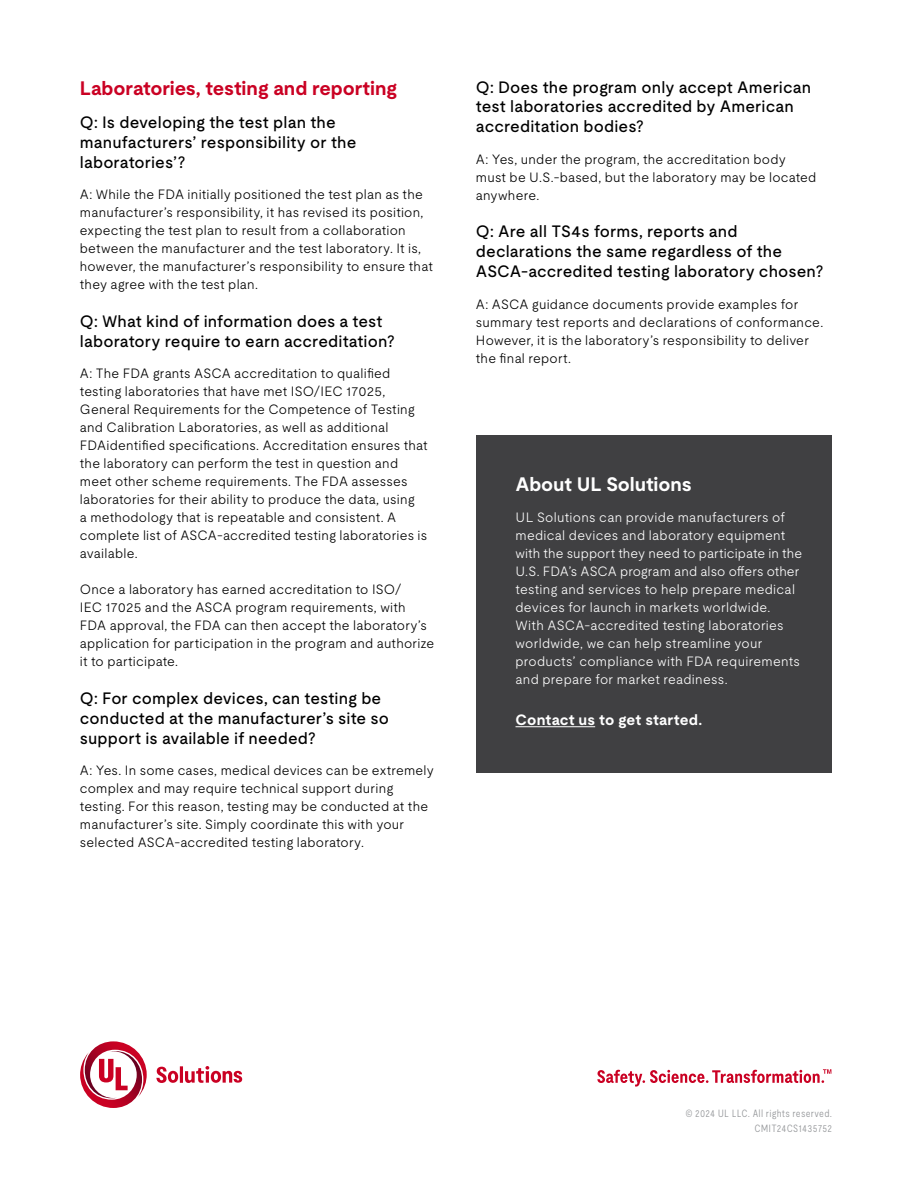
<style>
.page{position:relative;width:918px;height:1188px;background:#fff}
.page>*{position:absolute;margin:0;border:0;box-sizing:border-box;transform-origin:0 0}
.t1{font:700 19.5px "UL Moderat";letter-spacing:-.005em;color:#ca0123}
.t2{font:700 19.5px "UL Moderat";letter-spacing:-.01em;color:#fff}
.t3{font:500 16.5px/19.8px "UL Moderat";letter-spacing:.005em;color:#000}
.t4{font:700 15px "UL Moderat";letter-spacing:.01em;color:#fff}
.t5{font:300 13.5px/18px "UL Moderat";letter-spacing:.015em;color:#000}
.t6{font:300 13.5px/18px "UL Moderat";letter-spacing:.02em;color:#fff}
.t7{font:300 condensed 10.5px/15px "UL Moderat";letter-spacing:.02em;color:#939598;text-align:right}
</style>
<div class="page">
<svg style="left:80px;top:1041px;width:162px;height:67px"></svg>
<svg style="left:597px;top:1069px;width:234px;height:18px"></svg>
<div style="left:476px;top:435px;width:356px;height:337px;background:#404042"></div>
<hr style="left:516px;top:726px;width:79px;height:1px;background:#fff">
<h1 class="t1" style="left:80px;top:73px;width:319px">Laboratories, testing and reporting</h1>
<p class="t3" style="left:80px;top:112px;width:278px">Q: Is developing the test plan the manufacturers’ responsibility or the laboratories’?</p>
<p class="t5" style="left:80px;top:185px;width:354px">A: While the FDA initially positioned the test plan as the manufacturer’s responsibility, it has revised its position, expecting the test plan to result from a collaboration between the manufacturer and the test laboratory. It is, however, the manufacturer’s responsibility to ensure that they agree with the test plan.</p>
<p class="t3" style="left:80px;top:311px;width:316px">Q: What kind of information does a test laboratory require to earn accreditation?</p>
<p class="t5" style="left:80px;top:364px;width:349px">A: The FDA grants ASCA accreditation to qualified testing laboratories that have met ISO/IEC 17025, General Requirements for the Competence of Testing and Calibration Laboratories, as well as additional FDAidentified specifications. Accreditation ensures that the laboratory can perform the test in question and meet other scheme requirements. The FDA assesses laboratories for their ability to produce the data, using<br>a methodology that is repeatable and consistent. A complete list of ASCA-accredited testing laboratories is available.</p>
<p class="t5" style="left:80px;top:580px;width:356px">Once a laboratory has earned accreditation to ISO/<br>IEC 17025 and the ASCA program requirements, with FDA approval, the FDA can then accept the laboratory’s application for participation in the program and authorize it to participate.</p>
<p class="t3" style="left:80px;top:688px;width:311px">Q: For complex devices, can testing be conducted at the manufacturer’s site so support is available if needed?</p>
<p class="t5" style="left:80px;top:761px;width:355px">A: Yes. In some cases, medical devices can be extremely complex and may require technical support during testing. For this reason, testing may be conducted at the manufacturer’s site. Simply coordinate this with your selected ASCA-accredited testing laboratory.</p>
<p class="t3" style="left:476px;top:77px;width:337px">Q: Does the program only accept American test laboratories accredited by American accreditation bodies?</p>
<p class="t5" style="left:476px;top:150px;width:342px">A: Yes, under the program, the accreditation body must be U.S.-based, but the laboratory may be located anywhere.</p>
<p class="t3" style="left:476px;top:221px;width:349px">Q: Are all TS4s forms, reports and declarations the same regardless of the<br>ASCA-accredited testing laboratory chosen?</p>
<p class="t5" style="left:476px;top:294px;width:349px">A: ASCA guidance documents provide examples for summary test reports and declarations of conformance.<br>However, it is the laboratory’s responsibility to deliver the final report.</p>
<h1 class="t2" style="left:516px;top:469px;width:178px">About UL Solutions</h1>
<p class="t6" style="left:516px;top:508px;width:288px">UL Solutions can provide manufacturers of medical devices and laboratory equipment with the support they need to participate in the U.S. FDA’s ASCA program and also offers other testing and services to help prepare medical devices for launch in markets worldwide.<br>With ASCA-accredited testing laboratories worldwide, we can help streamline your products’ compliance with FDA requirements and prepare for market readiness.</p>
<p class="t4" style="left:516px;top:708px;width:188px">Contact us to get started.</p>
<p class="t7" style="left:685px;top:1106px;width:148px">© 2024 UL LLC. All rights reserved.<br>CMIT24CS1435752</p>
</div>
